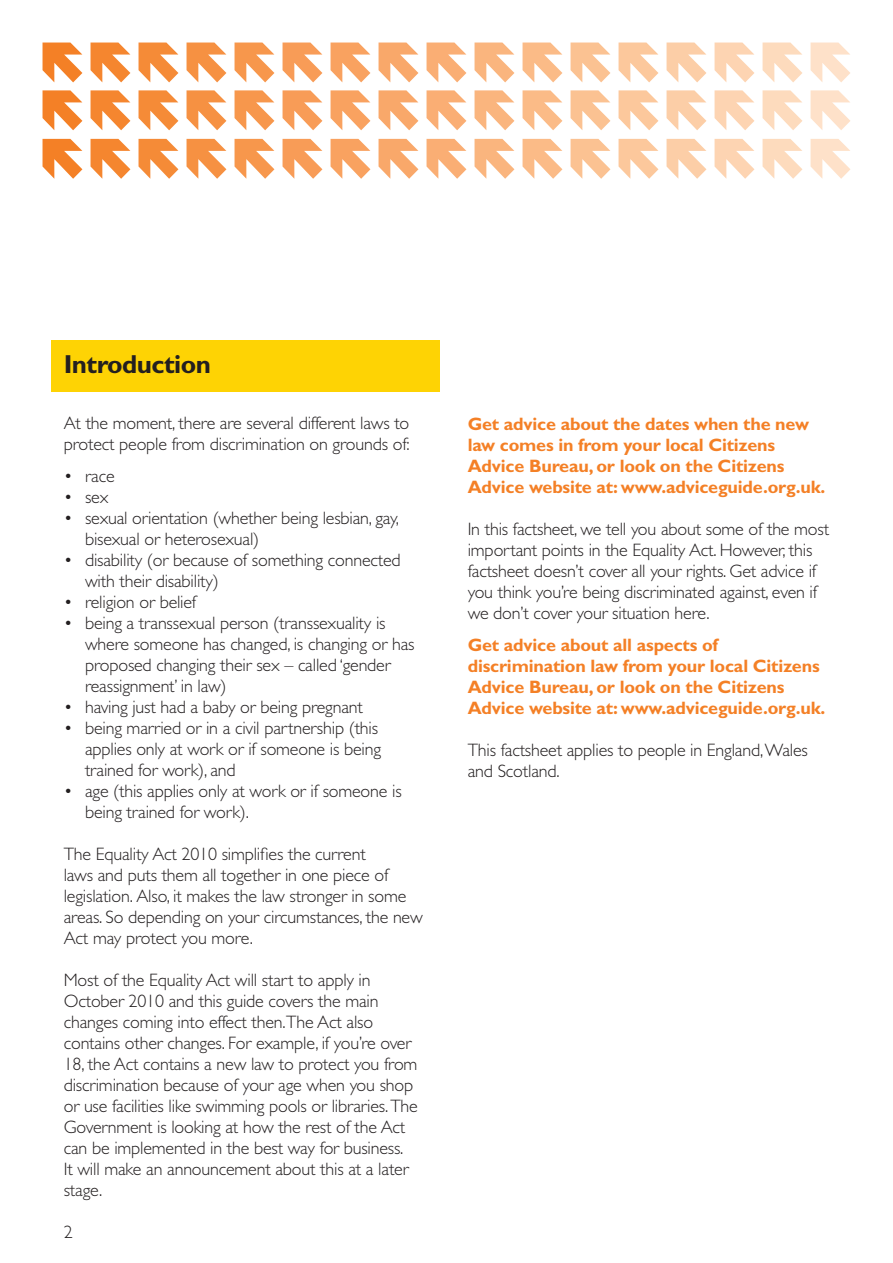
<style>
.page{position:relative;width:893px;height:1263px;background:#fff}
.page>*{position:absolute;margin:0;border:0;box-sizing:border-box;transform-origin:0 0}
.t1{font:700 26.1px "Gill Sans";letter-spacing:-.02em;color:#231f20}
.t2{font:300 18px/21px "Gill Sans";letter-spacing:-.01em;color:#231f20}
.t3{font:700 18px/21px "Gill Sans";letter-spacing:-.01em;color:#f48026}
</style>
<div class="page">
<svg style="left:91px;top:139px;width:39px;height:40px"></svg>
<svg style="left:139px;top:139px;width:39px;height:40px"></svg>
<svg style="left:43px;top:139px;width:39px;height:40px"></svg>
<svg style="left:187px;top:139px;width:39px;height:40px"></svg>
<svg style="left:235px;top:139px;width:39px;height:40px"></svg>
<svg style="left:283px;top:139px;width:39px;height:40px"></svg>
<svg style="left:331px;top:139px;width:39px;height:40px"></svg>
<svg style="left:379px;top:139px;width:39px;height:40px"></svg>
<svg style="left:427px;top:139px;width:39px;height:40px"></svg>
<svg style="left:475px;top:139px;width:39px;height:40px"></svg>
<svg style="left:523px;top:139px;width:39px;height:40px"></svg>
<svg style="left:571px;top:139px;width:39px;height:40px"></svg>
<svg style="left:619px;top:139px;width:39px;height:40px"></svg>
<svg style="left:91px;top:43px;width:39px;height:39px"></svg>
<svg style="left:91px;top:90px;width:39px;height:40px"></svg>
<svg style="left:235px;top:43px;width:39px;height:39px"></svg>
<svg style="left:235px;top:90px;width:39px;height:40px"></svg>
<svg style="left:283px;top:90px;width:39px;height:40px"></svg>
<svg style="left:379px;top:43px;width:39px;height:39px"></svg>
<svg style="left:379px;top:90px;width:39px;height:40px"></svg>
<svg style="left:427px;top:43px;width:39px;height:39px"></svg>
<svg style="left:427px;top:90px;width:39px;height:40px"></svg>
<svg style="left:475px;top:43px;width:39px;height:39px"></svg>
<svg style="left:475px;top:90px;width:39px;height:40px"></svg>
<svg style="left:523px;top:90px;width:39px;height:40px"></svg>
<svg style="left:619px;top:90px;width:39px;height:40px"></svg>
<svg style="left:667px;top:43px;width:39px;height:39px"></svg>
<svg style="left:43px;top:43px;width:39px;height:39px"></svg>
<svg style="left:43px;top:90px;width:39px;height:40px"></svg>
<svg style="left:714px;top:43px;width:40px;height:39px"></svg>
<svg style="left:283px;top:43px;width:39px;height:39px"></svg>
<svg style="left:331px;top:43px;width:39px;height:39px"></svg>
<svg style="left:331px;top:90px;width:39px;height:40px"></svg>
<svg style="left:523px;top:43px;width:39px;height:39px"></svg>
<svg style="left:571px;top:43px;width:39px;height:39px"></svg>
<svg style="left:571px;top:90px;width:39px;height:40px"></svg>
<svg style="left:619px;top:43px;width:39px;height:39px"></svg>
<svg style="left:187px;top:43px;width:39px;height:39px"></svg>
<svg style="left:187px;top:90px;width:39px;height:40px"></svg>
<svg style="left:139px;top:43px;width:39px;height:39px"></svg>
<svg style="left:139px;top:90px;width:39px;height:40px"></svg>
<svg style="left:762px;top:43px;width:40px;height:39px"></svg>
<svg style="left:810px;top:43px;width:40px;height:39px"></svg>
<svg style="left:667px;top:90px;width:39px;height:40px"></svg>
<svg style="left:714px;top:90px;width:40px;height:40px"></svg>
<svg style="left:762px;top:90px;width:40px;height:40px"></svg>
<svg style="left:810px;top:90px;width:40px;height:40px"></svg>
<svg style="left:667px;top:139px;width:39px;height:40px"></svg>
<svg style="left:714px;top:139px;width:40px;height:40px"></svg>
<svg style="left:762px;top:139px;width:40px;height:40px"></svg>
<svg style="left:810px;top:139px;width:40px;height:40px"></svg>
<div style="left:51px;top:340px;width:388px;height:51px;background:#fed304"></div>
<h2 class="t1" style="left:64px;top:348px;width:149px">Introduction</h2>
<p class="t2" style="left:64px;top:413px;width:347px">At the moment, there are several different laws to protect people from discrimination on grounds of:</p>
<p class="t2" style="left:64px;top:465px;width:52px">• race</p>
<p class="t2" style="left:64px;top:486px;width:46px">• sex</p>
<p class="t2" style="left:85px;top:507px;width:315px;text-indent:-21px">• sexual orientation (whether being lesbian, gay, bisexual or heterosexual)</p>
<p class="t2" style="left:85px;top:549px;width:317px;text-indent:-21px">• disability (or because of something connected with their disability)</p>
<p class="t2" style="left:64px;top:591px;width:134px">• religion or belief</p>
<p class="t2" style="left:85px;top:612px;width:331px;text-indent:-21px">• being a transsexual person (transsexuality is where someone has changed, is changing or has proposed changing their sex – called ‘gender reassignment’ in law)</p>
<p class="t2" style="left:64px;top:696px;width:301px">• having just had a baby or being pregnant</p>
<p class="t2" style="left:85px;top:717px;width:298px;text-indent:-21px">• being married or in a civil partnership (this applies only at work or if someone is being trained for work), and</p>
<p class="t2" style="left:85px;top:780px;width:318px;text-indent:-21px">• age (this applies only at work or if someone is being trained for work).</p>
<p class="t2" style="left:64px;top:843px;width:361px">The Equality Act 2010 simplifies the current<br>laws and puts them all together in one piece of legislation. Also, it makes the law stronger in some areas. So depending on your circumstances, the new Act may protect you more.</p>
<p class="t2" style="left:64px;top:969px;width:355px">Most of the Equality Act will start to apply in October 2010 and this guide covers the main changes coming into effect then.The Act also contains other changes. For example, if you’re over 18, the Act contains a new law to protect you from discrimination because of your age when you shop or use facilities like swimming pools or libraries. The Government is looking at how the rest of the Act can be implemented in the best way for business.<br>It will make an announcement about this at a later stage.</p>
<p class="t2" style="left:64px;top:1222px;width:10px">2</p>
<p class="t3" style="left:468px;top:414px;width:359px">Get advice about the dates when the new law comes in from your local Citizens Advice Bureau, or look on the Citizens Advice website at: www.adviceguide.org.uk.</p>
<p class="t2" style="left:468px;top:519px;width:363px">In this factsheet, we tell you about some of the most important points in the Equality Act. However, this factsheet doesn’t cover all your rights. Get advice if you think you’re being discriminated against, even if we don’t cover your situation here.</p>
<p class="t3" style="left:468px;top:634px;width:359px">Get advice about all aspects of discrimination law from your local Citizens Advice Bureau, or look on the Citizens Advice website at: www.adviceguide.org.uk.</p>
<p class="t2" style="left:468px;top:740px;width:342px">This factsheet applies to people in England, Wales and Scotland.</p>
</div>
